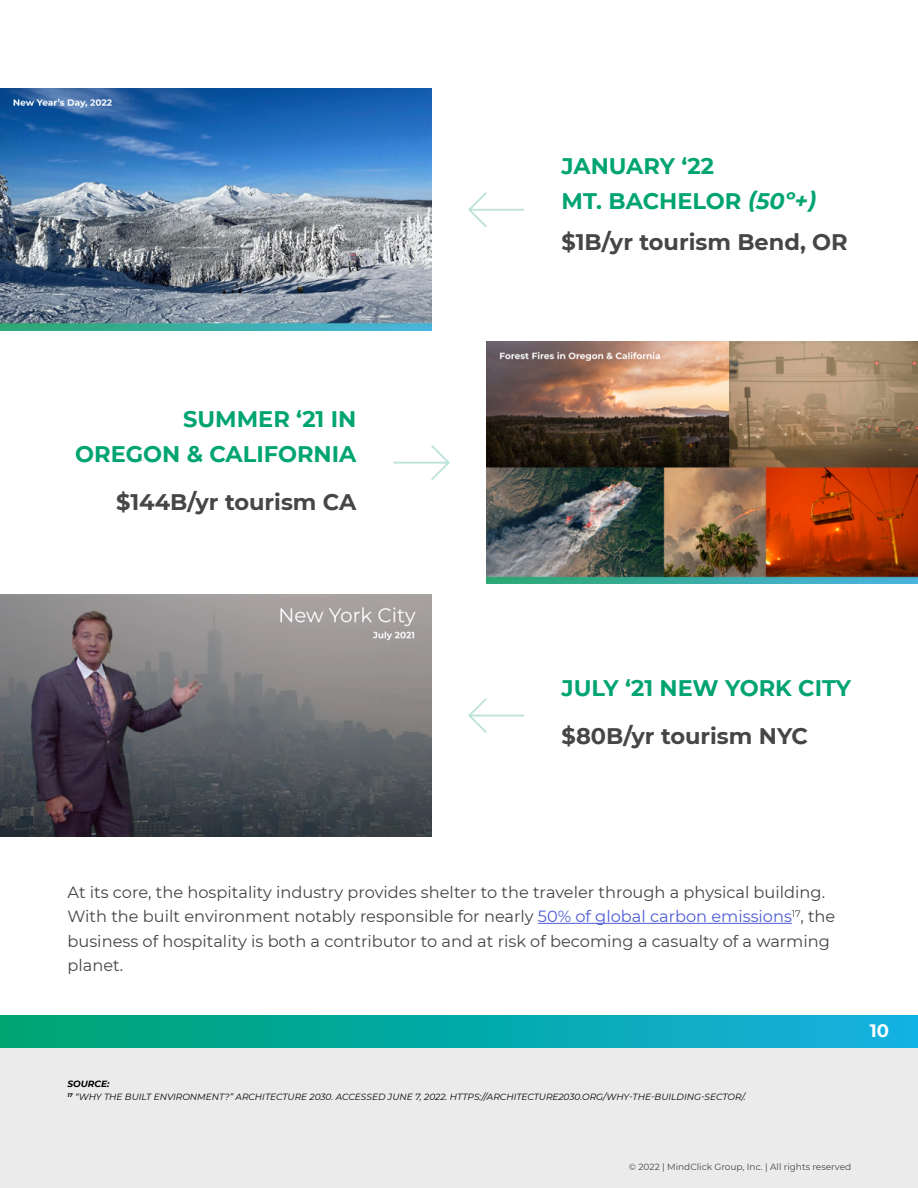
<style>
.page{position:relative;width:918px;height:1188px;background:#fff}
.page>*{position:absolute;margin:0;border:0;box-sizing:border-box;transform-origin:0 0}
.t1{font:700 22.5px/34.5px "Montserrat";color:#00a471}
.t2{font:700 22.5px "Montserrat";color:#474545}
.t3{font:700 18px "Montserrat";color:#fff}
.t4{font:16.2px/24.5px "Montserrat";color:#464444}
.t5{font:italic 9px/13.5px "Montserrat";color:#000}
.t6{font:9px "Montserrat";color:#464444}
.s1{font-style:italic}
.s2{color:#4f5cd6}
.s3{font-weight:700}
</style>
<div class="page">
<div style="left:0;top:1018px;width:918px;height:170px;background:#ebebec"></div>
<hr style="left:538px;top:923px;width:254px;height:1px;background:#4f5cd6">
<div style="left:0;top:1016px;width:918px;height:31px;background:linear-gradient(to right,#00a370,#13b1e2)"></div>
<img style="left:0;top:89px;width:431px;height:242px">
<img style="left:487px;top:341px;width:431px;height:243px">
<img style="left:0;top:594px;width:431px;height:243px">
<svg style="left:393px;top:445px;width:57px;height:35px"></svg>
<svg style="left:468px;top:698px;width:57px;height:35px"></svg>
<svg style="left:468px;top:192px;width:57px;height:35px"></svg>
<h1 class="t1" style="left:75px;top:401px;width:283px;text-align:right">SUMMER ‘21 IN<br>OREGON &amp; CALIFORNIA</h1>
<h1 class="t2" style="left:116px;top:485px;width:242px">$144B/yr tourism CA</h1>
<h1 class="t1" style="left:562px;top:148px;width:256px">JANUARY ‘22<br>MT. BACHELOR <span class="s1">(50º+)</span></h1>
<h1 class="t2" style="left:562px;top:226px;width:288px">$1B/yr tourism Bend, OR</h1>
<h1 class="t1" style="left:562px;top:670px;width:291px">JULY ‘21 NEW YORK CITY</h1>
<h1 class="t2" style="left:562px;top:720px;width:248px">$80B/yr tourism NYC</h1>
<p class="t4" style="left:68px;top:879px;width:769px">At its core, the hospitality industry provides shelter to the traveler through a physical building.<br>With the built environment notably responsible for nearly <span class="s2">50% of global carbon emissions</span><sup>17</sup>, the business of hospitality is both a contributor to and at risk of becoming a casualty of a warming planet.</p>
<p class="t5" style="left:68px;top:1076px;width:680px"><span class="s3">SOURCE:<br></span><sup>17</sup> “WHY THE BUILT ENVIRONMENT?” ARCHITECTURE 2030. ACCESSED JUNE 7, 2022. HTTPS://ARCHITECTURE2030.ORG/WHY-THE-BUILDING-SECTOR/.</p>
<p class="t3" style="left:870px;top:1017px;width:21px">10</p>
<p class="t6" style="left:629px;top:1161px;width:224px">© 2022 | MindClick Group, Inc. | All rights reserved</p>
</div>
